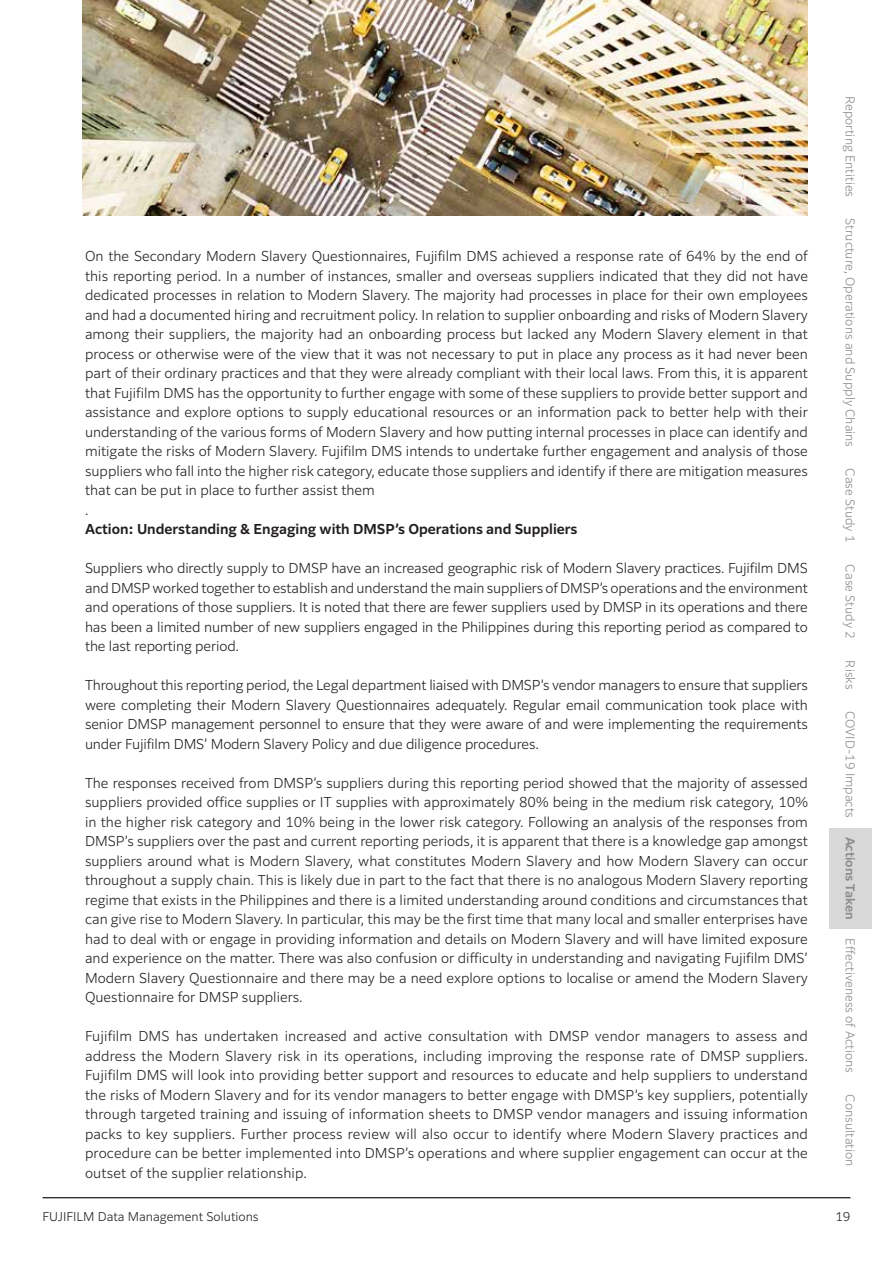
<style>
.page{position:relative;width:893px;height:1263px;background:#fff}
.page>*{position:absolute;margin:0;border:0;box-sizing:border-box;transform-origin:0 0}
.t1{font:300 13.5px/19.5px "Clarimo UDPE";color:#231f20;text-align:justify}
.t2{font:600 13.5px "Clarimo UDPE";color:#231f20}
.t3{font:300 12px "Clarimo UDPE";color:#8c8c8c}
.t4{font:300 12px "Clarimo UDPE";color:#231f20}
.t5{font:600 12px "Clarimo UDPE";color:#8c8c8c}
</style>
<div class="page">
<hr style="left:43px;top:1197px;width:807px;height:1px;background:#231f20">
<img style="left:83px;top:0;width:725px;height:216px">
<div style="left:829px;top:828px;width:43px;height:100px;background:#d8d8d8"></div>
<p class="t1" style="left:85px;top:246px;width:724px;text-align:left">On the Secondary Modern Slavery Questionnaires, Fujifilm DMS achieved a response rate of 64% by the end of this reporting period. In a number of instances, smaller and overseas suppliers indicated that they did not have dedicated processes in relation to Modern Slavery. The majority had processes in place for their own employees and had a documented hiring and recruitment policy. In relation to supplier onboarding and risks of Modern Slavery among their suppliers, the majority had an onboarding process but lacked any Modern Slavery element in that process or otherwise were of the view that it was not necessary to put in place any process as it had never been part of their ordinary practices and that they were already compliant with their local laws. From this, it is apparent that Fujifilm DMS has the opportunity to further engage with some of these suppliers to provide better support and assistance and explore options to supply educational resources or an information pack to better help with their understanding of the various forms of Modern Slavery and how putting internal processes in place can identify and mitigate the risks of Modern Slavery. Fujifilm DMS intends to undertake further engagement and analysis of those suppliers who fall into the higher risk category, educate those suppliers and identify if there are mitigation measures that can be put in place to further assist them<br>.</p>
<p class="t2" style="left:85px;top:518px;width:494px">Action: Understanding &amp; Engaging with DMSP’s Operations and Suppliers</p>
<p class="t1" style="left:85px;top:558px;width:724px">Suppliers who directly supply to DMSP have an increased geographic risk of Modern Slavery practices. Fujifilm DMS and DMSP worked together to establish and understand the main suppliers of DMSP’s operations and the environment and operations of those suppliers. It is noted that there are fewer suppliers used by DMSP in its operations and there has been a limited number of new suppliers engaged in the Philippines during this reporting period as compared to the last reporting period.</p>
<p class="t1" style="left:85px;top:674px;width:724px">Throughout this reporting period, the Legal department liaised with DMSP’s vendor managers to ensure that suppliers were completing their Modern Slavery Questionnaires adequately. Regular email communication took place with senior DMSP management personnel to ensure that they were aware of and were implementing the requirements under Fujifilm DMS’ Modern Slavery Policy and due diligence procedures.</p>
<p class="t1" style="left:85px;top:772px;width:724px">The responses received from DMSP’s suppliers during this reporting period showed that the majority of assessed suppliers provided office supplies or IT supplies with approximately 80% being in the medium risk category, 10% in the higher risk category and 10% being in the lower risk category. Following an analysis of the responses from DMSP’s suppliers over the past and current reporting periods, it is apparent that there is a knowledge gap amongst suppliers around what is Modern Slavery, what constitutes Modern Slavery and how Modern Slavery can occur throughout a supply chain. This is likely due in part to the fact that there is no analogous Modern Slavery reporting regime that exists in the Philippines and there is a limited understanding around conditions and circumstances that can give rise to Modern Slavery. In particular, this may be the first time that many local and smaller enterprises have had to deal with or engage in providing information and details on Modern Slavery and will have limited exposure and experience on the matter. There was also confusion or difficulty in understanding and navigating Fujifilm DMS’ Modern Slavery Questionnaire and there may be a need explore options to localise or amend the Modern Slavery Questionnaire for DMSP suppliers.</p>
<p class="t1" style="left:85px;top:1025px;width:724px">Fujifilm DMS has undertaken increased and active consultation with DMSP vendor managers to assess and address the Modern Slavery risk in its operations, including improving the response rate of DMSP suppliers.<br>Fujifilm DMS will look into providing better support and resources to educate and help suppliers to understand the risks of Modern Slavery and for its vendor managers to better engage with DMSP’s key suppliers, potentially through targeted training and issuing of information sheets to DMSP vendor managers and issuing information packs to key suppliers. Further process review will also occur to identify where Modern Slavery practices and procedure can be better implemented into DMSP’s operations and where supplier engagement can occur at the outset of the supplier relationship.</p>
<p class="t3" style="left:860px;top:96px;width:103px;rotate:90deg">Reporting Entities</p>
<p class="t3" style="left:860px;top:218px;width:231px;rotate:90deg">Structure, Operations and Supply Chains</p>
<p class="t3" style="left:860px;top:468px;width:76px;rotate:90deg">Case Study 1</p>
<p class="t3" style="left:860px;top:564px;width:76px;rotate:90deg">Case Study 2</p>
<p class="t3" style="left:860px;top:660px;width:31px;rotate:90deg">Risks</p>
<p class="t3" style="left:860px;top:711px;width:109px;rotate:90deg">COVID-19 Impacts</p>
<p class="t5" style="left:860px;top:836px;width:85px;rotate:90deg">Actions Taken</p>
<p class="t3" style="left:860px;top:938px;width:136px;rotate:90deg">Effectiveness of Actions</p>
<p class="t3" style="left:860px;top:1094px;width:73px;rotate:90deg">Consultation</p>
<p class="t4" style="left:43px;top:1207px;width:218px">FUJIFILM Data Management Solutions</p>
<p class="t4" style="left:835px;top:1207px;width:17px">19</p>
</div>
